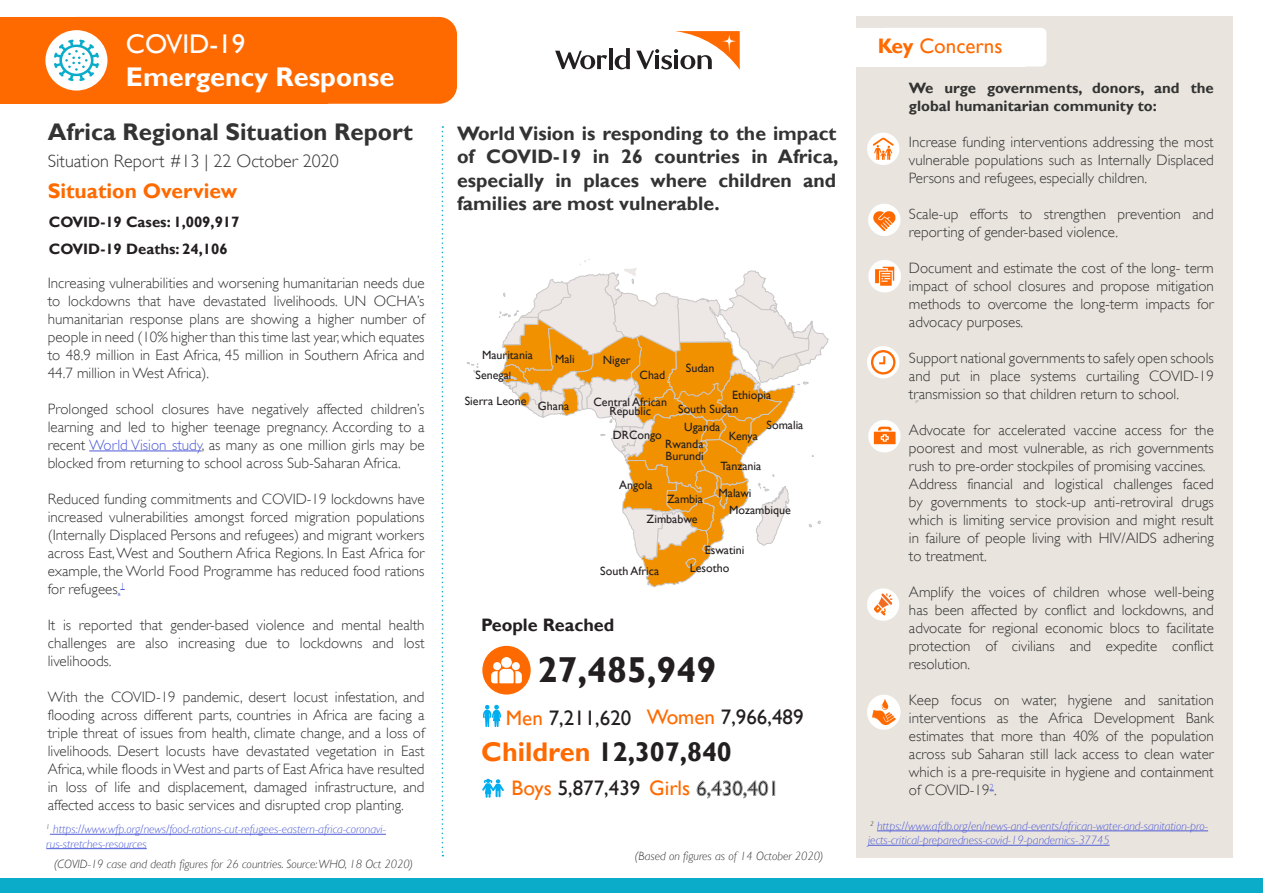
<style>
.page{position:relative;width:1263px;height:893px;background:#fff}
.page>*{position:absolute;margin:0;border:0;box-sizing:border-box;transform-origin:0 0}
.t1{font:700 36px "Gill Sans";color:#231f20}
.t2{font:700 27px "Gill Sans";color:#231f20}
.t3{font:700 27px "Gill Sans";color:#fff}
.t4{font:27px "Gill Sans";color:#fff}
.t5{font:700 24px "Gill Sans";color:#323332}
.t6{font:21px "Gill Sans";color:#231f20}
.t7{font:700 21px "Gill Sans";color:#ff6a00}
.t8{font:21px "Gill Sans";color:#ff6a00}
.t9{font:700 19.5px/23.4px "Gill Sans";color:#323332;text-align:justify}
.t10{font:300 18px "Gill Sans";color:#323332}
.t11{font:700 18px "Gill Sans";color:#231f20}
.t12{font:300 15px/18px "Gill Sans";color:#323332;text-align:justify}
.t13{font:700 15px/18px "Gill Sans";color:#323332}
.t14{font:700 15px "Gill Sans";color:#231f20}
.t15{font:italic 300 12px/14.4px "Gill Sans";color:#4f5cd6}
.t16{font:12px/9px "Gill Sans";color:#231f20;text-align:center}
.t17{font:italic 300 12px "Gill Sans";color:#323332}
.s1{color:#4f5cd6}
.s2{font-size:10.5px}
.s3{color:#ff6a00}
.s4{font-weight:700}
</style>
<div class="page">
<div style="left:855px;top:17px;width:377px;height:841px;background:#e9e4de"></div>
<hr style="left:609px;top:48px;width:3px;height:21px;background:#231f20">
<svg style="left:555px;top:51px;width:52px;height:18px"></svg>
<svg style="left:636px;top:31px;width:104px;height:39px"></svg>
<svg style="left:615px;top:48px;width:15px;height:21px"></svg>
<div style="left:880px;top:28px;width:166px;height:39px;background:#fff;border-radius:5px"></div>
<div style="left:855px;top:28px;width:171px;height:39px;background:#fff"></div>
<hr style="left:89px;top:451px;width:113px;height:1px;background:#4f5cd6">
<svg style="left:442px;top:126px;width:1px;height:730px"></svg>
<div style="left:867px;top:346px;width:32px;height:32px;background:#fff;border-radius:50%"></div>
<svg style="left:871px;top:350px;width:24px;height:24px"></svg>
<div style="left:868px;top:204px;width:32px;height:32px;background:#fff;border-radius:50%"></div>
<svg style="left:873px;top:211px;width:23px;height:20px"></svg>
<div style="left:867px;top:133px;width:32px;height:32px;background:#fff;border-radius:50%"></div>
<svg style="left:873px;top:138px;width:21px;height:22px"></svg>
<svg style="left:483px;top:705px;width:18px;height:22px"></svg>
<svg style="left:482px;top:779px;width:22px;height:19px"></svg>
<div style="left:482px;top:646px;width:49px;height:48px;background:#ff6a00;border-radius:50%"></div>
<svg style="left:491px;top:657px;width:31px;height:26px"></svg>
<svg style="left:467px;top:362px;width:11px;height:11px"></svg>
<svg style="left:499px;top:259px;width:329px;height:328px"></svg>
<div style="left:59px;top:17px;width:398px;height:87px;background:#ff6a00;border-radius:18px"></div>
<div style="left:0;top:17px;width:328px;height:87px;background:#ff6a00"></div>
<div style="left:45px;top:30px;width:62px;height:61px;background:#fff;border-radius:50%"></div>
<svg style="left:54px;top:39px;width:45px;height:42px"></svg>
<div style="left:0;top:879px;width:1263px;height:14px;background:#0bacca"></div>
<svg style="left:868px;top:420px;width:32px;height:32px"></svg>
<svg style="left:874px;top:427px;width:21px;height:17px"></svg>
<hr style="left:877px;top:830px;width:331px;height:1px;background:#4f5cd6">
<hr style="left:868px;top:845px;width:241px;height:1px;background:#4f5cd6">
<hr style="left:50px;top:834px;width:336px;height:1px;background:#4f5cd6">
<hr style="left:46px;top:848px;width:101px;height:1px;background:#4f5cd6">
<div style="left:867px;top:588px;width:32px;height:33px;background:#fff;border-radius:50%"></div>
<svg style="left:874px;top:593px;width:18px;height:23px"></svg>
<div style="left:868px;top:260px;width:33px;height:32px;background:#fff;border-radius:50%"></div>
<svg style="left:875px;top:267px;width:19px;height:19px"></svg>
<div style="left:867px;top:695px;width:33px;height:35px;background:#fff;border-radius:50%"></div>
<svg style="left:872px;top:699px;width:24px;height:26px"></svg>
<p class="t4" style="left:126px;top:29px;width:121px">COVID-19</p>
<p class="t3" style="left:126px;top:61px;width:270px">Emergency Response</p>
<p class="t5" style="left:48px;top:117px;width:367px">Africa Regional Situation Report</p>
<p class="t10" style="left:48px;top:150px;width:293px">Situation Report #13 | 22 October 2020</p>
<p class="t7" style="left:48px;top:178px;width:191px">Situation Overview</p>
<p class="t14" style="left:49px;top:213px;width:192px">COVID-19 Cases: 1,009,917</p>
<p class="t14" style="left:49px;top:240px;width:180px">COVID-19 Deaths: 24,106</p>
<p class="t12" style="left:48px;top:274px;width:378px">Increasing vulnerabilities and worsening humanitarian needs due to lockdowns that have devastated livelihoods. UN OCHA’s humanitarian response plans are showing a higher number of people in need (10% higher than this time last year, which equates to 48.9 million in East Africa, 45 million in Southern Africa and 44.7 million in West Africa).</p>
<p class="t12" style="left:48px;top:400px;width:378px">Prolonged school closures have negatively affected children’s learning and led to higher teenage pregnancy. According to a recent <span class="s1">World Vision study</span>, as many as one million girls may be blocked from returning to school across Sub-Saharan Africa.</p>
<p class="t12" style="left:48px;top:490px;width:378px">Reduced funding commitments and COVID-19 lockdowns have increased vulnerabilities amongst forced migration populations (Internally Displaced Persons and refugees) and migrant workers across East, West and Southern Africa Regions. In East Africa for example, the World Food Programme has reduced food rations for refugees<span class="s1">.</span><sup>1</sup></p>
<p class="t12" style="left:48px;top:616px;width:378px">It is reported that gender-based violence and mental health challenges are also increasing due to lockdowns and lost livelihoods.</p>
<p class="t12" style="left:48px;top:688px;width:378px">With the COVID-19 pandemic, desert locust infestation, and flooding across different parts, countries in Africa are facing a triple threat of issues from health, climate change, and a loss of livelihoods. Desert locusts have devastated vegetation in East Africa, while floods in West and parts of East Africa have resulted in loss of life and displacement, damaged infrastructure, and affected access to basic services and disrupted crop planting.</p>
<p class="t15" style="left:46px;top:822px;width:341px"><sup>1</sup> https://www.wfp.org/news/food-rations-cut-refugees-eastern-africa-coronavi&shy;rus-stretches-resources</p>
<p class="t17" style="left:54px;top:857px;width:361px">(COVID-19 case and death figures for 26 countries. Source: WHO, 18 Oct 2020)</p>
<p class="t9" style="left:457px;top:122px;width:383px">World Vision is responding to the impact of COVID-19 in 26 countries in Africa, especially in places where children and families are most vulnerable.</p>
<p class="t16" style="left:482px;top:351px;width:52px">Mauritania</p>
<p class="t16" style="left:555px;top:355px;width:21px">Mali</p>
<p class="t16" style="left:476px;top:371px;width:37px">Senega<span class="s2">l</span></p>
<p class="t16" style="left:465px;top:397px;width:63px">Sierra Leone</p>
<p class="t16" style="left:538px;top:402px;width:33px">Ghana</p>
<p class="t16" style="left:603px;top:355px;width:29px">Niger</p>
<p class="t16" style="left:639px;top:371px;width:27px">Chad</p>
<p class="t16" style="left:593px;top:398px;width:75px">Central African<br>Republic</p>
<p class="t16" style="left:686px;top:363px;width:30px">Sudan</p>
<p class="t16" style="left:732px;top:391px;width:41px">Ethiopia</p>
<p class="t16" style="left:678px;top:405px;width:62px">South Sudan</p>
<p class="t16" style="left:684px;top:423px;width:37px">Uganda</p>
<p class="t16" style="left:613px;top:430px;width:50px">DRCongo</p>
<p class="t16" style="left:665px;top:439px;width:40px">Rwanda</p>
<p class="t16" style="left:729px;top:432px;width:31px">Kenya</p>
<p class="t16" style="left:766px;top:421px;width:38px">Somalia</p>
<p class="t16" style="left:666px;top:452px;width:40px">Burundi</p>
<p class="t16" style="left:720px;top:461px;width:42px">Tanzania</p>
<p class="t16" style="left:619px;top:480px;width:35px">Angola</p>
<p class="t16" style="left:667px;top:494px;width:37px">Zambia</p>
<p class="t16" style="left:647px;top:515px;width:52px">Zimbabwe</p>
<p class="t16" style="left:718px;top:488px;width:35px">Malawi</p>
<p class="t16" style="left:729px;top:505px;width:63px">Mozambique</p>
<p class="t16" style="left:705px;top:545px;width:41px">Eswatini</p>
<p class="t16" style="left:600px;top:566px;width:61px">South Africa</p>
<p class="t16" style="left:690px;top:564px;width:41px">Lesotho</p>
<p class="t11" style="left:481px;top:614px;width:134px">People Reached</p>
<p class="t1" style="left:538px;top:648px;width:180px">27,485,949</p>
<p class="t6" style="left:506px;top:706px;width:127px"><span class="s3">Men</span> 7,211,620</p>
<p class="t6" style="left:647px;top:705px;width:158px"><span class="s3">Women</span> 7,966,489</p>
<p class="t2" style="left:481px;top:736px;width:252px"><span class="s3">Children</span> 12,307,840</p>
<p class="t6" style="left:512px;top:776px;width:269px"><span class="s3">Boys</span> 5,877,439 <span class="s3">Girls</span> 6,430,401</p>
<p class="t17" style="left:635px;top:849px;width:190px">(Based on figures as of 14 October 2020)</p>
<p class="t8" style="left:878px;top:34px;width:126px"><span class="s4">Key</span> Concerns</p>
<p class="t13" style="left:909px;top:79px;width:306px">We urge governments, donors, and the global humanitarian community to:</p>
<p class="t12" style="left:909px;top:133px;width:306px">Increase funding interventions addressing the most vulnerable populations such as Internally Displaced Persons and refugees, especially children.</p>
<p class="t12" style="left:909px;top:205px;width:306px">Scale-up efforts to strengthen prevention and reporting of gender-based violence.</p>
<p class="t12" style="left:909px;top:259px;width:306px">Document and estimate the cost of the long- term impact of school closures and propose mitigation methods to overcome the long-term impacts for advocacy purposes.</p>
<p class="t12" style="left:909px;top:349px;width:306px">Support national governments to safely open schools and put in place systems curtailing COVID-19 transmission so that children return to school.</p>
<p class="t12" style="left:909px;top:421px;width:306px">Advocate for accelerated vaccine access for the poorest and most vulnerable, as rich governments rush to pre-order stockpiles of promising vaccines.</p>
<p class="t12" style="left:909px;top:475px;width:306px">Address financial and logistical challenges faced by governments to stock-up anti-retroviral drugs which is limiting service provision and might result in failure of people living with HIV/AIDS adhering to treatment.</p>
<p class="t12" style="left:909px;top:583px;width:306px">Amplify the voices of children whose well-being has been affected by conflict and lockdowns, and advocate for regional economic blocs to facilitate protection of civilians and expedite conflict resolution.</p>
<p class="t12" style="left:909px;top:691px;width:306px">Keep focus on water, hygiene and sanitation interventions as the Africa Development Bank estimates that more than 40% of the population across sub Saharan still lack access to clean water which is a pre-requisite in hygiene and containment of COVID-19<sup>2</sup>.</p>
<p class="t15" style="left:868px;top:819px;width:341px"><sup>2</sup> https://www.afdb.org/en/news-and-events/african-water-and-sanitation-pro&shy;jects-critical-preparedness-covid-19-pandemics-37745</p>
</div>
